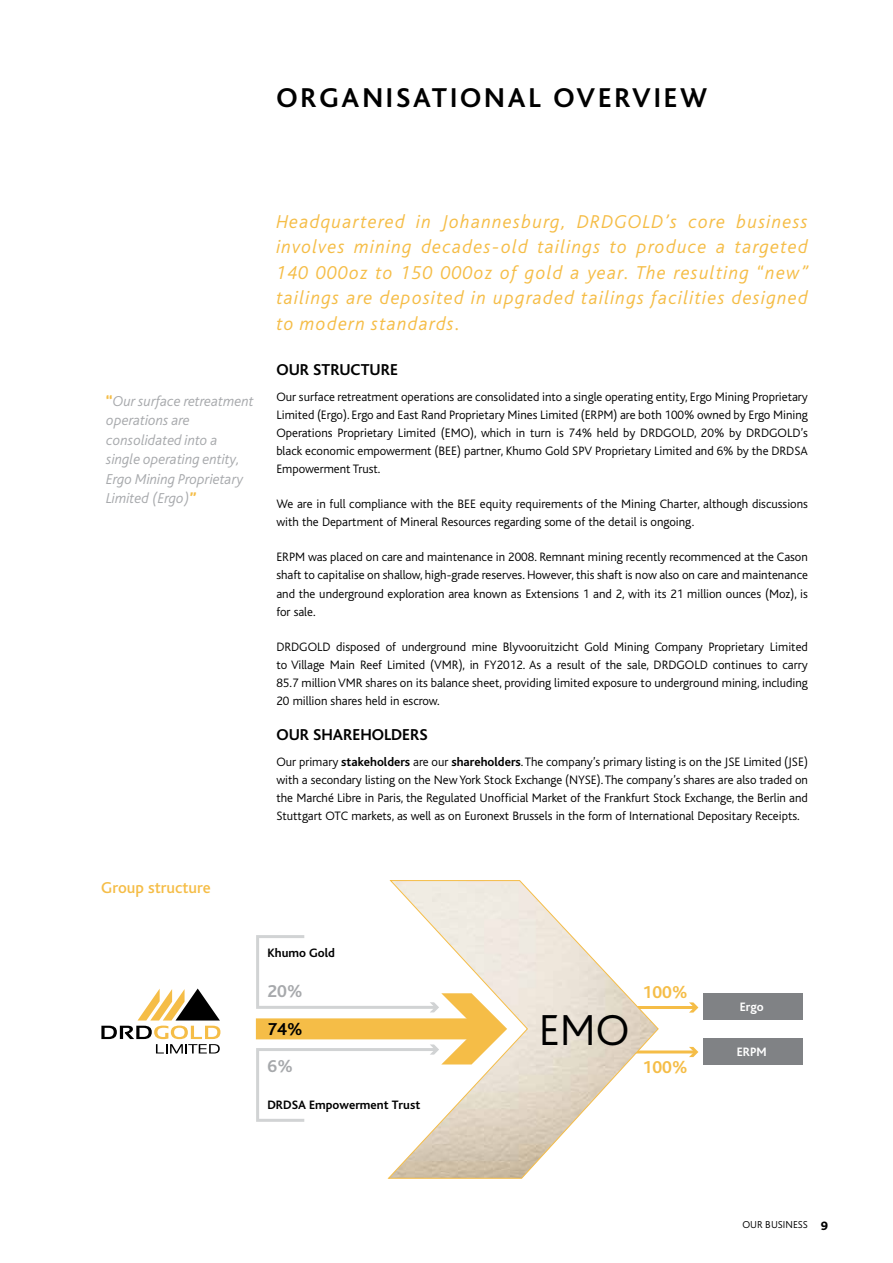
<style>
.page{position:relative;width:893px;height:1263px;background:#fff}
.page>*{position:absolute;margin:0;border:0;box-sizing:border-box;transform-origin:0 0}
.t1{font:300 45.3px "Bliss";color:#000}
.t2{font:700 28.5px "Bliss";letter-spacing:.1em;color:#000}
.t3{font:italic 300 19.5px/25.5px "Bliss";letter-spacing:.06em;color:#f5bd47;text-align:justify}
.t4{font:700 18px "Bliss";color:#f5bd47}
.t5{font:700 18px "Bliss";color:#a7a9ac}
.t6{font:700 18px "Bliss";color:#000}
.t7{font:700 16.5px "Bliss";color:#000}
.t8{font:500 16.5px "Bliss";color:#f5bd47}
.t9{font:italic 300 15px/19.5px "Bliss";color:#a7a9ac}
.t10{font:300 12.75px/18px "Bliss";color:#000}
.t11{font:700 12.75px "Bliss";color:#000}
.t12{font:700 12.75px "Bliss";color:#fff}
.t13{font:300 10.5px "Bliss";color:#000}
.s1{font-weight:800;font-style:normal;color:#f5bd47}
.s2{font-weight:700}
.s3{font-weight:800;font-size:12.75px}
</style>
<div class="page">
<div style="left:703px;top:993px;width:100px;height:27px;background:#808285"></div>
<div style="left:703px;top:1038px;width:100px;height:26px;background:#808285"></div>
<hr style="left:633px;top:1050px;width:62px;height:3px;background:#f5bd47">
<svg style="left:689px;top:1047px;width:9px;height:10px"></svg>
<hr style="left:633px;top:1006px;width:62px;height:3px;background:#f5bd47">
<svg style="left:689px;top:1002px;width:9px;height:10px"></svg>
<svg style="left:388px;top:880px;width:271px;height:298px"></svg>
<svg style="left:101px;top:988px;width:119px;height:65px"></svg>
<svg style="left:255px;top:933px;width:252px;height:190px"></svg>
<h2 class="t2" style="left:276px;top:83px;width:432px">ORGANISATIONAL OVERVIEW</h2>
<p class="t9" style="left:106px;top:391px;width:149px"><span class="s1">“</span>Our surface retreatment operations are consolidated into a single operating entity,<br>Ergo Mining Proprietary<br>Limited (Ergo)<span class="s1">”</span></p>
<p class="t3" style="left:276px;top:209px;width:534px">Headquartered in Johannesburg, DRDGOLD’s core business involves mining decades-old tailings to produce a targeted 140 000oz to 150 000oz of gold a year. The resulting “new” tailings are deposited in upgraded tailings facilities designed to modern standards.</p>
<p class="t7" style="left:276px;top:361px;width:123px">OUR STRUCTURE</p>
<p class="t10" style="left:276px;top:388px;width:533px">Our surface retreatment operations are consolidated into a single operating entity, Ergo M ining Proprietary<br>Limited (Ergo). Ergo and East Rand Proprietary M ines Limited (ERPM</p>
<p class="t10" style="left:614px;top:406px;width:196px">) are both 100% owned by Ergo M ining</p>
<p class="t10" style="left:276px;top:424px;width:178px">Operations Proprietary Limited (EMO</p>
<p class="t10" style="left:470px;top:424px;width:179px">), which in turn is 74% held by DRDGOLD</p>
<p class="t10" style="left:694px;top:424px;width:61px">, 20% by DRDGOLD</p>
<p class="t10" style="left:800px;top:424px;width:9px">’s</p>
<p class="t10" style="left:276px;top:442px;width:304px">black economic empowerment (BEE) partner, Khumo Gold SPV</p>
<p class="t10" style="left:595px;top:442px;width:185px">Proprietary Limited and 6% by the DRDSA</p>
<p class="t10" style="left:276px;top:460px;width:106px">Empowerment Trust.</p>
<p class="t10" style="left:276px;top:495px;width:533px">We are in full compliance with the BEE equity requirements of the M ining Charter, although discussions with the Department of M ineral Resources regarding some of the detail is ongoing.</p>
<p class="t10" style="left:276px;top:548px;width:8px">ERPM</p>
<p class="t10" style="left:276px;top:548px;width:533px;text-align:justify;text-indent:32px">was placed on care and maintenance in 2008. Remnant mining recently recommenced at the Cason shaft to capitalise on shallow, high-grade reserves. However, this shaft is now also on care and maintenance and the underground exploration area known as Extensions 1 and 2, with its 21 million ounces (Moz), is for sale.</p>
<p class="t10" style="left:276px;top:637px;width:9px">DRDGOLD</p>
<p class="t10" style="left:276px;top:637px;width:533px;text-indent:60px">disposed of underground mine Blyvooruitzicht Gold M ining Company Proprietary Limited to Village M ain Reef Limited (VMR</p>
<p class="t10" style="left:459px;top:655px;width:204px">), in FY2012. As a result of the sale, DRDGOLD</p>
<p class="t10" style="left:713px;top:655px;width:97px">continues to carry</p>
<p class="t10" style="left:276px;top:674px;width:533px;text-indent:89px">shares on its balance sheet, providing limited exposure to underground mining, including<br>20 million shares held in escrow.</p>
<p class="t7" style="left:276px;top:725px;width:143px">OUR SHAREHOLDERS</p>
<p class="t10" style="left:276px;top:753px;width:533px;text-align:justify">Our primary <span class="s2">STAKEHOLDERS</span> are our <span class="s2">SHAREHOLDERS</span>. The company’s primary listing is on the JSE Limited (JSE) with a secondary listing on the N ew York Stock Exchange (NYSE). The company’s shares are also traded on the M arché Libre in Paris, the Regulated Unofficial M arket of the Frankfurt Stock Exchange, the Berlin and Stuttgart OTC</p>
<p class="t10" style="left:276px;top:674px;width:71px">85.7 million VMR</p>
<p class="t10" style="left:351px;top:807px;width:450px">markets, as well as on Euronext Brussels in the form of International Depositary Receipts.</p>
<p class="t8" style="left:101px;top:879px;width:111px">Group structure</p>
<p class="t11" style="left:267px;top:946px;width:69px">KHUMO GOLD</p>
<h3 class="t5" style="left:267px;top:982px;width:37px">20%</h3>
<h3 class="t6" style="left:267px;top:1019px;width:37px">74%</h3>
<h3 class="t5" style="left:267px;top:1057px;width:27px">6%</h3>
<p class="t11" style="left:267px;top:1098px;width:154px">DRDSA EMPOWERMENT TRUST</p>
<h1 class="t1" style="left:539px;top:1006px;width:92px">EMO</h1>
<h3 class="t4" style="left:643px;top:982px;width:47px">100%</h3>
<h3 class="t4" style="left:643px;top:1058px;width:47px">100%</h3>
<p class="t12" style="left:740px;top:1000px;width:26px">ERGO</p>
<p class="t12" style="left:737px;top:1045px;width:31px">ERPM</p>
<p class="t13" style="left:742px;top:1219px;width:87px">OUR BUSINESS <span class="s3">9</span></p>
</div>
